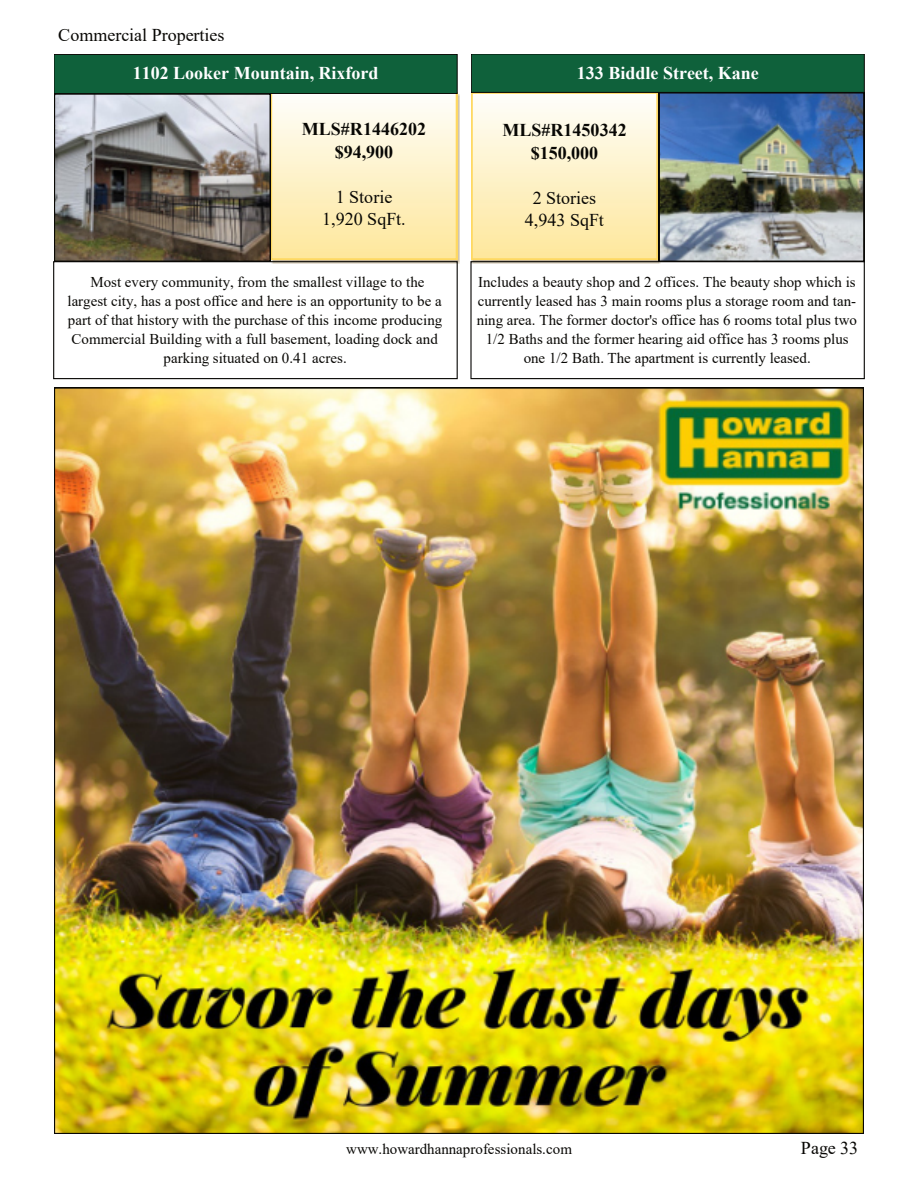
<style>
.page{position:relative;width:918px;height:1188px;background:#fff}
.page>*{position:absolute;margin:0;border:0;box-sizing:border-box;transform-origin:0 0}
.t1{font:18px/22.6px "Times New Roman";color:#080704;text-align:center}
.t2{font:700 18px "Times New Roman";color:#fff}
.t3{font:700 18px/22.4px "Times New Roman";color:#080704;text-align:center}
.t4{font:15px/18.9px "Times New Roman";color:#080704;text-align:center}
</style>
<div class="page">
<svg style="left:54px;top:94px;width:403px;height:167px;background:#bbb39e"></svg>
<div style="left:53px;top:261px;width:405px;height:118px;border:1px solid #080704"></div>
<img style="left:471px;top:92px;width:393px;height:169px">
<div style="left:471px;top:54px;width:393px;height:38px;background:#0f613b;border:1px solid #080704"></div>
<div style="left:54px;top:54px;width:403px;height:40px;background:#0f613b;border:1px solid #080704"></div>
<div style="left:470px;top:261px;width:395px;height:118px;border:1px solid #080704"></div>
<img style="left:54px;top:388px;width:810px;height:746px">
<p class="t1" style="left:58px;top:25px;width:168px">Commercial Properties</p>
<p class="t2" style="left:133px;top:67px;width:247px">1102 Looker Mountain, Rixford</p>
<p class="t2" style="left:577px;top:66px;width:183px">133 Biddle Street, Kane</p>
<p class="t3" style="left:302px;top:120px;width:126px">MLS#R1446202 $94,900</p>
<p class="t1" style="left:322px;top:187px;width:85px">1 Storie<br>1,920 SqFt.</p>
<p class="t3" style="left:502px;top:121px;width:126px">MLS#R1450342 $150,000</p>
<p class="t1" style="left:525px;top:188px;width:80px">2 Stories<br>4,943 SqFt</p>
<p class="t4" style="left:68px;top:274px;width:376px">Most every community, from the smallest village to the largest city, has a post office and here is an opportunity to be a part of that history with the purchase of this income producing Commercial Building with a full basement, loading dock and parking situated on 0.41 acres.</p>
<p class="t4" style="left:477px;top:274px;width:382px">Includes a beauty shop and 2 offices. The beauty shop which is currently leased has 3 main rooms plus a storage room and tan&shy;ning area. The former doctor's office has 6 rooms total plus two 1/2 Baths and the former hearing aid office has 3 rooms plus one 1/2 Bath. The apartment is currently leased.</p>
<p class="t4" style="left:346px;top:1141px;width:227px">www.howardhannaprofessionals.com</p>
<p class="t1" style="left:801px;top:1138px;width:59px">Page 33</p>
</div>
